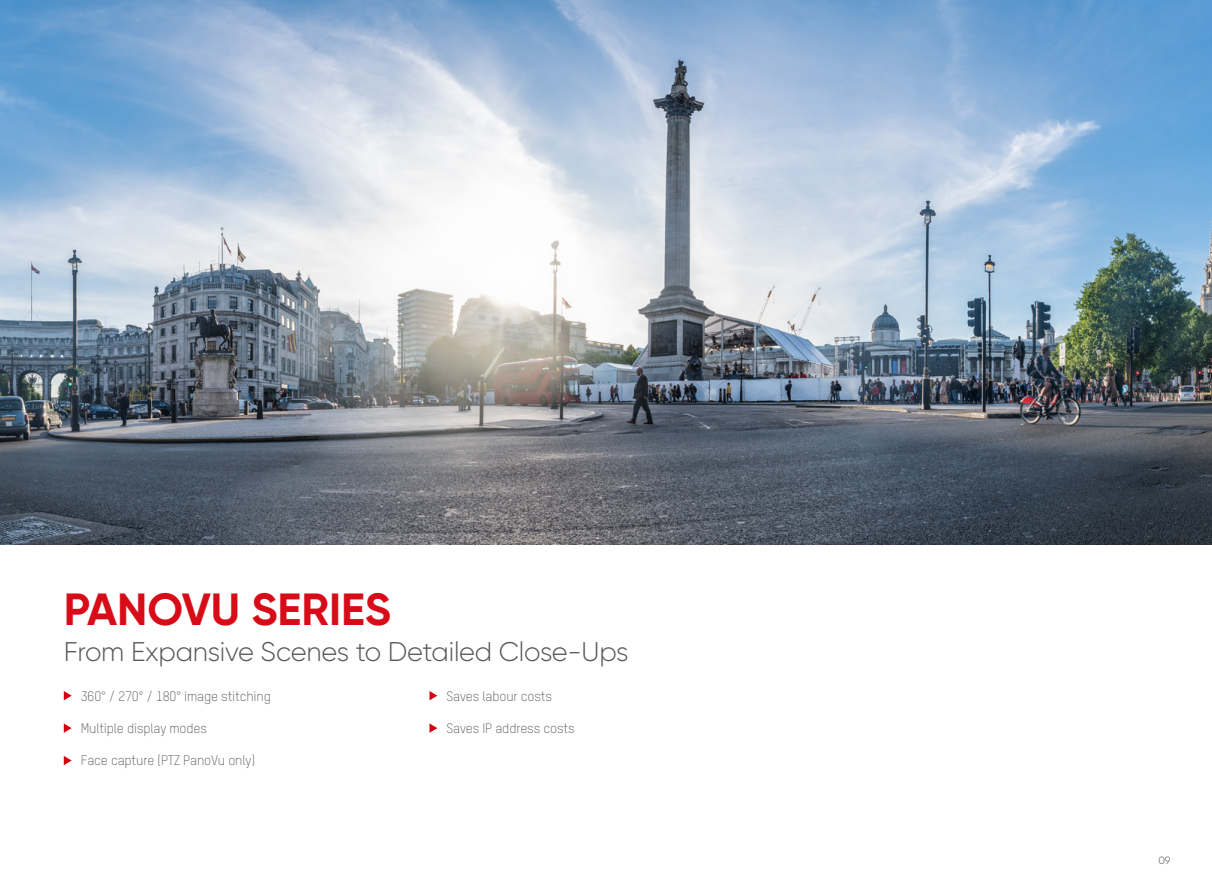
<style>
.page{position:relative;width:1212px;height:893px;background:#fff}
.page>*{position:absolute;margin:0;border:0;box-sizing:border-box;transform-origin:0 0}
.t1{font:700 45px "Gilroy";color:#d70c18}
.t2{font:300 27px "Gilroy";letter-spacing:-.01em;color:#5a5757}
.t3{font:300 13.5px "TSTARPRO";letter-spacing:-.01em;color:#5a5757}
.t4{font:300 10.5px "Gilroy";color:#5a5757}
</style>
<div class="page">
<img style="left:0;top:0;width:1212px;height:544px">
<svg style="left:64px;top:691px;width:8px;height:9px"></svg>
<svg style="left:429px;top:691px;width:8px;height:9px"></svg>
<svg style="left:64px;top:723px;width:8px;height:10px"></svg>
<svg style="left:64px;top:756px;width:8px;height:9px"></svg>
<svg style="left:429px;top:723px;width:8px;height:10px"></svg>
<h1 class="t1" style="left:64px;top:581px;width:329px">PANOVU SERIES</h1>
<h2 class="t2" style="left:64px;top:635px;width:566px">From Expansive Scenes to Detailed Close-Ups</h2>
<p class="t3" style="left:81px;top:687px;width:192px">360° / 270° / 180° image stitching</p>
<p class="t3" style="left:81px;top:719px;width:128px">Multiple display modes</p>
<p class="t3" style="left:81px;top:751px;width:176px">Face capture (PTZ PanoVu only)</p>
<p class="t3" style="left:446px;top:687px;width:107px">Saves labour costs</p>
<p class="t3" style="left:446px;top:719px;width:130px">Saves IP address costs</p>
<p class="t4" style="left:1158px;top:853px;width:14px">09</p>
</div>
